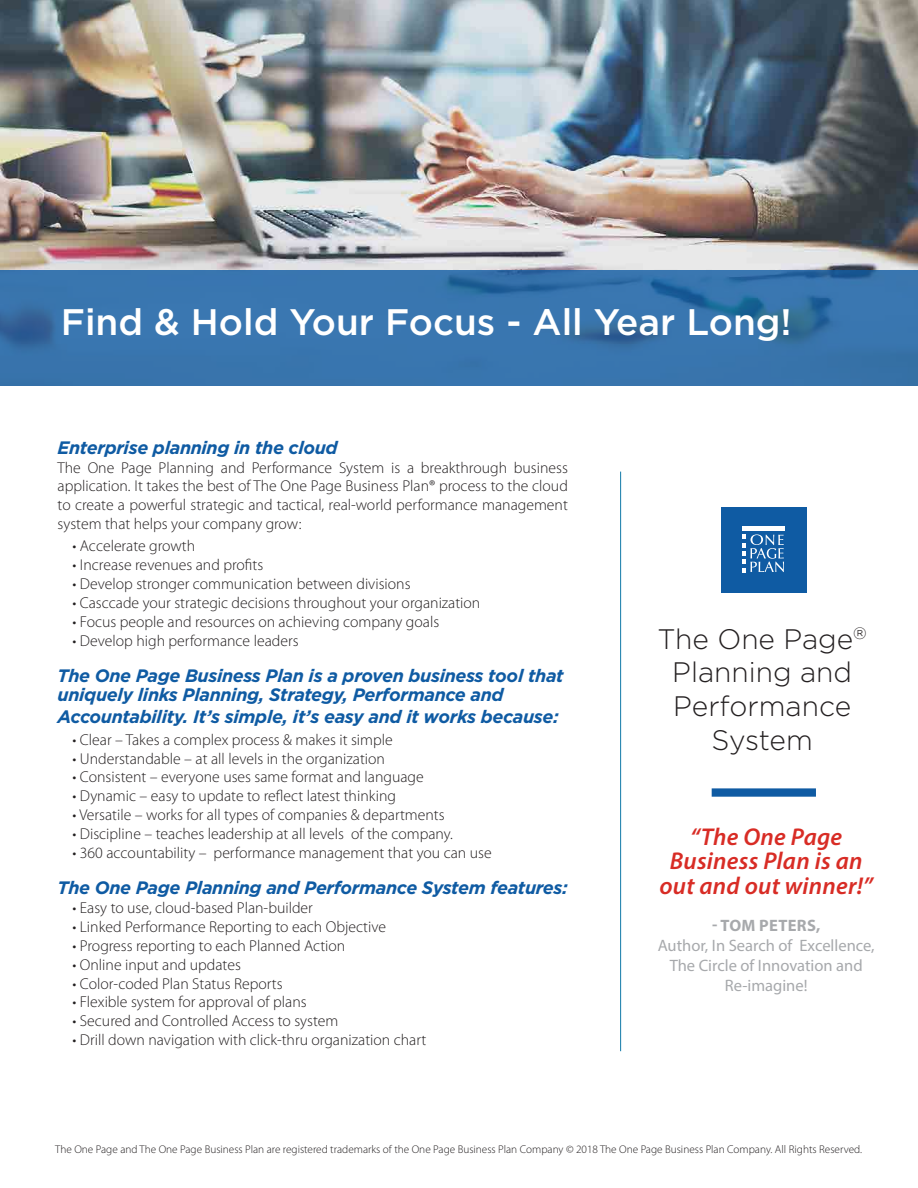
<style>
.page{position:relative;width:918px;height:1188px;background:#fff}
.page>*{position:absolute;margin:0;border:0;box-sizing:border-box;transform-origin:0 0}
.t1{font:500 36.9px "Gotham";color:#fff}
.t2{font:300 28.2px/33.8px "Gotham";color:#231f20;text-align:center}
.t3{font:italic 600 24.3px/24.3px "Myriad Pro";letter-spacing:.01em;color:#d82c25;text-align:center}
.t4{font:italic 700 18px/19.5px "Gotham";letter-spacing:-.02em;color:#0f5ba3}
.t5{font:16.5px/20.1px "Myriad Pro";color:#a7a9ac;text-align:center}
.t6{font:700 16.5px "Myriad Pro";letter-spacing:.02em;color:#a7a9ac}
.t7{font:300 15.75px/18.9px "Myriad Pro";color:#231f20;text-align:justify}
.t8{font:300 11.25px "Myriad Pro";color:#231f20}
</style>
<div class="page">
<img style="left:0;top:0;width:918px;height:270px">
<svg style="left:0;top:270px;width:918px;height:115px;background:#3773ac"></svg>
<div style="left:721px;top:507px;width:85px;height:86px;background:#0f5ba3"></div>
<hr style="left:742px;top:526px;width:43px;height:4px;background:#fff">
<svg style="left:742px;top:534px;width:42px;height:39px"></svg>
<div style="left:712px;top:788px;width:104px;height:9px;background:#0f5ba3"></div>
<hr style="left:620px;top:472px;width:1px;height:579px;background:#1179a8">
<h1 class="t1" style="left:61px;top:301px;width:732px">Find &amp; Hold Your Focus - All Year Long!</h1>
<p class="t4" style="left:58px;top:437px;width:282px">Enterprise planning in the cloud</p>
<p class="t7" style="left:58px;top:458px;width:512px">The One Page Planning and Performance System is a breakthrough business application. It takes the best of The One Page Business Plan® process to the cloud to create a powerful strategic and tactical, real-world performance management system that helps your company grow:</p>
<p class="t7" style="left:73px;top:536px;width:124px">• Accelerate growth</p>
<p class="t7" style="left:73px;top:555px;width:192px">• Increase revenues and profits</p>
<p class="t7" style="left:73px;top:574px;width:340px">• Develop stronger communication between divisions</p>
<p class="t7" style="left:73px;top:593px;width:409px">• Casccade your strategic decisions throughout your organization</p>
<p class="t7" style="left:73px;top:612px;width:368px">• Focus people and resources on achieving company goals</p>
<p class="t7" style="left:73px;top:631px;width:227px">• Develop high performance leaders</p>
<p class="t4" style="left:58px;top:665px;width:507px">The One Page Business Plan is a proven business tool that uniquely links Planning, Strategy, Performance and</p>
<p class="t4" style="left:58px;top:706px;width:503px">Accountability. It’s simple, it’s easy and it works because:</p>
<p class="t7" style="left:73px;top:730px;width:322px">• Clear – Takes a complex process &amp; makes it simple</p>
<p class="t7" style="left:73px;top:749px;width:314px">• Understandable – at all levels in the organization</p>
<p class="t7" style="left:73px;top:768px;width:353px">• Consistent – everyone uses same format and language</p>
<p class="t7" style="left:73px;top:786px;width:325px">• Dynamic – easy to update to reflect latest thinking</p>
<p class="t7" style="left:73px;top:805px;width:374px">• Versatile – works for all types of companies &amp; departments</p>
<p class="t7" style="left:73px;top:824px;width:382px">• Discipline – teaches leadership at all levels of the company.</p>
<p class="t7" style="left:73px;top:843px;width:421px">• 360 accountability – performance management that you can use</p>
<p class="t4" style="left:58px;top:878px;width:512px">The One Page Planning and Performance System features:</p>
<p class="t7" style="left:73px;top:898px;width:242px">• Easy to use, cloud-based Plan-builder</p>
<p class="t7" style="left:73px;top:917px;width:315px">• Linked Performance Reporting to each Objective</p>
<p class="t7" style="left:73px;top:936px;width:274px">• Progress reporting to each Planned Action</p>
<p class="t7" style="left:73px;top:955px;width:170px">• Online input and updates</p>
<p class="t7" style="left:73px;top:974px;width:212px">• Color-coded Plan Status Reports</p>
<p class="t7" style="left:73px;top:993px;width:236px">• Flexible system for approval of plans</p>
<p class="t7" style="left:73px;top:1011px;width:267px">• Secured and Controlled Access to system</p>
<p class="t7" style="left:73px;top:1030px;width:355px">• Drill down navigation with click-thru organization chart</p>
<h2 class="t2" style="left:658px;top:621px;width:211px">The One Page<sup>®<br></sup>Planning and<br>Performance<br>System</h2>
<h3 class="t3" style="left:659px;top:824px;width:215px">“The One Page<br>Business Plan is an out and out winner!”</h3>
<p class="t6" style="left:712px;top:915px;width:110px">- TOM PETERS,</p>
<p class="t5" style="left:658px;top:935px;width:219px">Author, In Search of Excellence,<br>The Circle of Innovation and<br>Re-imagine!</p>
<p class="t8" style="left:55px;top:1143px;width:808px">The One Page and The One Page Business Plan are registered trademarks of the One Page Business Plan Company © 2018 The One Page Business Plan Company. All Rights Reserved.</p>
</div>
